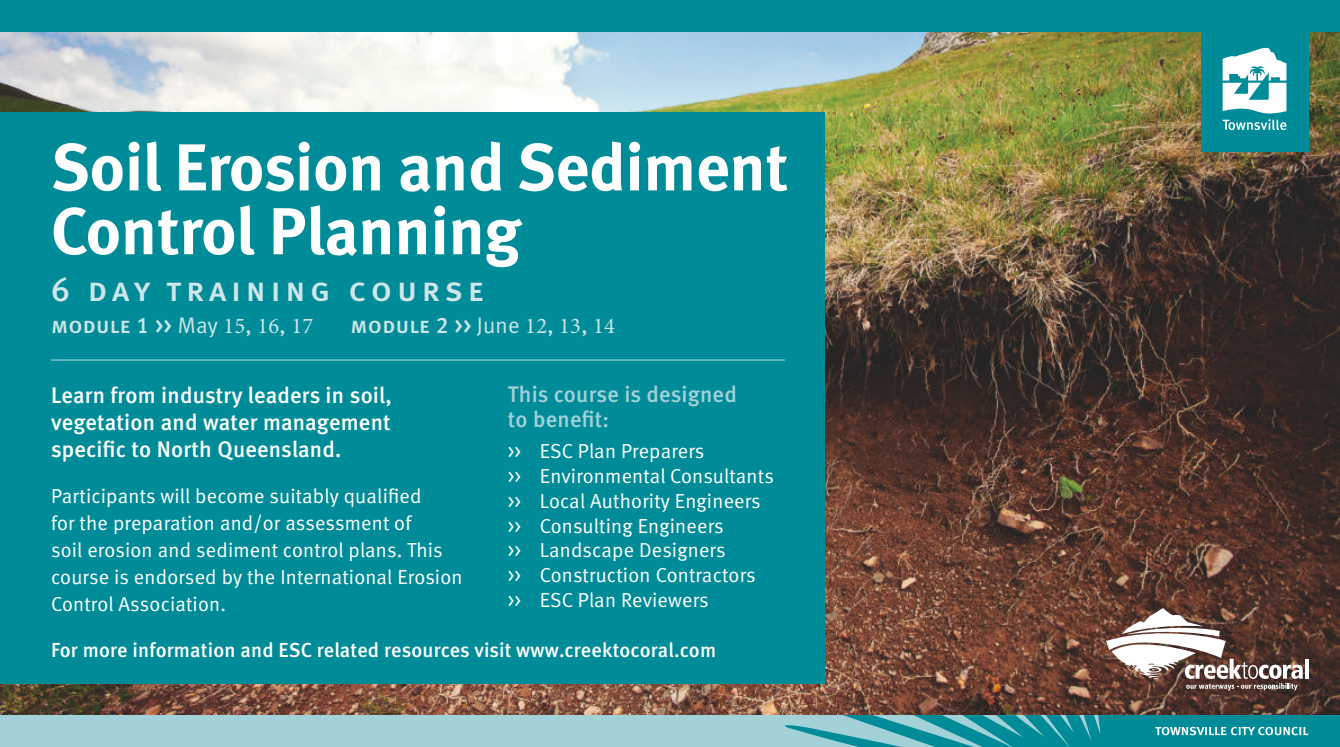
<style>
.page{position:relative;width:1340px;height:747px;background:#fff}
.page>*{position:absolute;margin:0;border:0;box-sizing:border-box;transform-origin:0 0}
.t1{font:66.15px/63.7px "Meta Bold LF";color:#fff}
.t2{font:33.75px "Meta Medium LF Caps";letter-spacing:.14em;color:#cfe6ea}
.t3{font:22.5px/27px "Meta Medium LF";letter-spacing:.01em;color:#fff;text-align:justify}
.t4{font:22.5px "Meta Medium LF Caps";letter-spacing:.01em;color:#cfe6ea}
.t5{font:22.5px/24.8px "Meta Medium LF";letter-spacing:.01em;color:#a3d1d8}
.t6{font:20.25px/24.8px "Meta Normal";letter-spacing:.01em;color:#fff}
.t7{font:20.25px "Meta Medium LF";letter-spacing:.01em;color:#fff}
.s1{font-family:"Meta Normal LF"}
.s2{font-family:"Minion Pro"}
</style>
<div class="page">
<img style="left:0;top:32px;width:1339px;height:682px">
<div style="left:0;top:714px;width:1339px;height:32px;background:#a3d1d8"></div>
<div style="left:1200px;top:0;width:107px;height:152px;background:#008b98"></div>
<svg style="left:1222px;top:48px;width:64px;height:82px"></svg>
<div style="left:0;top:0;width:1339px;height:32px;background:#008b98"></div>
<svg style="left:781px;top:714px;width:558px;height:32px"></svg>
<div style="left:0;top:113px;width:824px;height:570px;background:#008b98"></div>
<hr style="left:51px;top:359px;width:734px;height:1px;background:#a3d1d8">
<svg style="left:1304px;top:658px;width:4px;height:20px"></svg>
<svg style="left:1105px;top:607px;width:197px;height:83px"></svg>
<h1 class="t1" style="left:51px;top:135px;width:738px">Soil Erosion and Sediment<br>Control Planning</h1>
<h2 class="t2" style="left:51px;top:270px;width:434px">6 day training course</h2>
<p class="t4" style="left:51px;top:312px;width:264px">module 1 &gt;&gt; <span class="s1">May</span> <span class="s2">15</span><span class="s1">,</span> <span class="s2">16</span><span class="s1">,</span> <span class="s2">17</span></p>
<p class="t4" style="left:350px;top:312px;width:266px">module 2 &gt;&gt; <span class="s1">June</span> <span class="s2">12</span><span class="s1">,</span> <span class="s2">13</span><span class="s1">,</span> <span class="s2">14</span></p>
<p class="t5" style="left:508px;top:382px;width:230px">This course is designed to benefit:</p>
<p class="t6" style="left:508px;top:438px;width:267px">&gt;&gt; ESC Plan Preparers<br>&gt;&gt; Environmental Consultants &gt;&gt; Local Authority Engineers &gt;&gt; Consulting Engineers<br>&gt;&gt; Landscape Designers<br>&gt;&gt; Construction Contractors<br>&gt;&gt; ESC Plan Reviewers</p>
<p class="t7" style="left:51px;top:638px;width:666px">For more information and ESC related resources visit www.creektocoral.com</p>
<p class="t3" style="left:51px;top:381px;width:342px">Learn from industry leaders in soil, vegetation and water management specific to North Queensland.</p>
<p class="t6" style="left:51px;top:482px;width:413px;line-height:27px">Participants will become suitably qualified<br>for the preparation and/or assessment of<br>soil erosion and sediment control plans. This course is endorsed by the International Erosion Control Association.</p>
</div>
